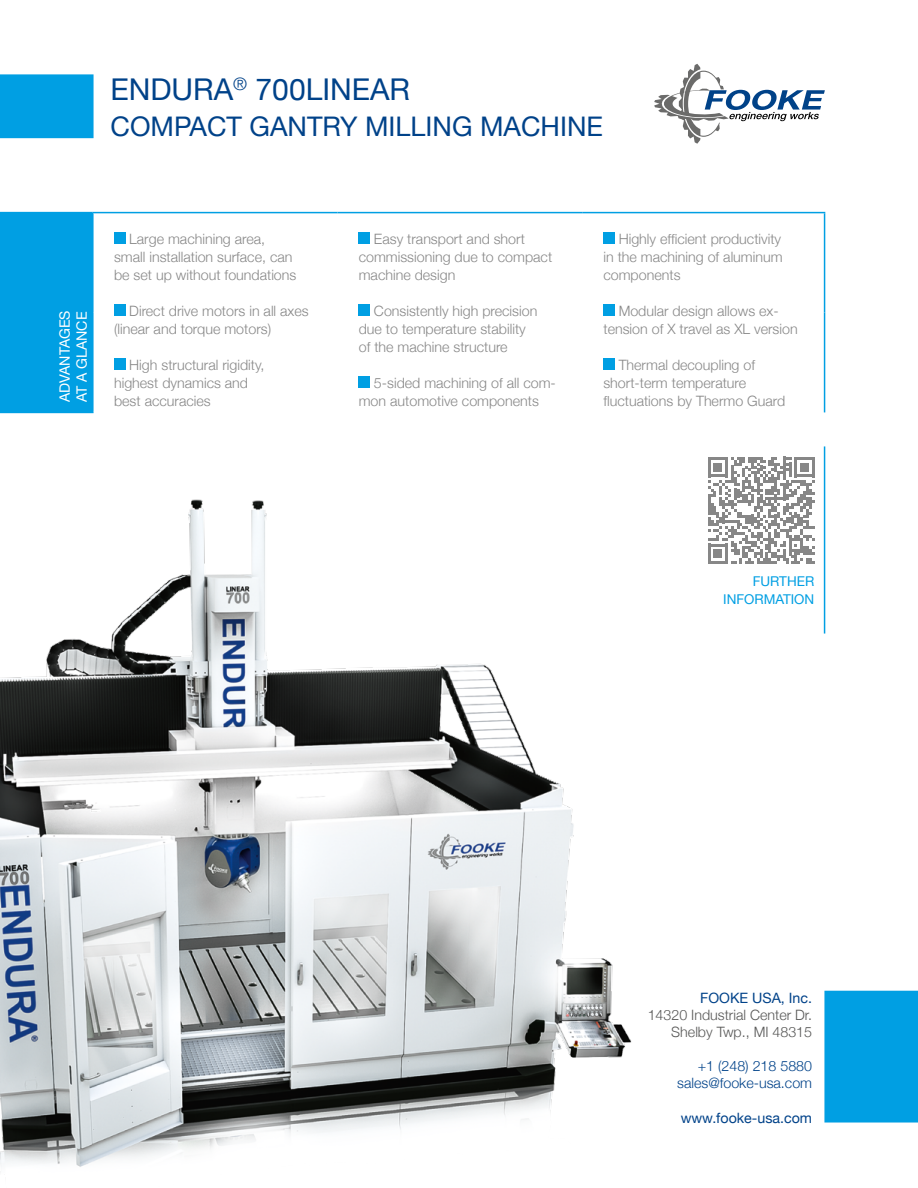
<style>
.page{position:relative;width:918px;height:1188px;background:#fff}
.page>*{position:absolute;margin:0;border:0;box-sizing:border-box;transform-origin:0 0}
.t1{font:30px "Helvetica Neue";color:#004289}
.t2{font:27px "Helvetica Neue";color:#004289}
.t3{font:300 14.25px/18px "Helvetica Neue";color:#878787}
.t4{font:300 14.25px/17.1px "Helvetica Neue";color:#575756;text-align:right}
.t5{font:300 14.25px/17.1px "Helvetica Neue";color:#004289;text-align:right}
.t6{font:14.25px "Helvetica Neue";color:#004289}
.t7{font:14.25px/17.1px "Helvetica Neue";color:#fff}
.t8{font:13.5px/18px "Helvetica Neue";color:#009fe3;text-align:right}
</style>
<div class="page">
<svg style="left:654px;top:64px;width:171px;height:80px"></svg>
<div style="left:824px;top:991px;width:94px;height:132px;background:#009fe3"></div>
<img style="left:0;top:499px;width:632px;height:668px">
<div style="left:0;top:74px;width:94px;height:64px;background:#009fe3"></div>
<div style="left:0;top:213px;width:93px;height:199px;background:#009fe3"></div>
<hr style="left:93px;top:212px;width:245px;height:1px;background:#009fe3">
<hr style="left:338px;top:212px;width:244px;height:1px;background:#009fe3">
<hr style="left:582px;top:212px;width:243px;height:1px;background:#009fe3">
<hr style="left:824px;top:213px;width:1px;height:100px;background:#009fe3">
<hr style="left:824px;top:313px;width:1px;height:99px;background:#009fe3">
<hr style="left:824px;top:446px;width:1px;height:188px;background:#009fe3">
<hr style="left:92px;top:213px;width:2px;height:100px;background:#009fe3">
<hr style="left:92px;top:313px;width:2px;height:99px;background:#009fe3">
<hr style="left:0;top:212px;width:93px;height:1px;background:#009fe3">
<hr style="left:0;top:412px;width:94px;height:1px;background:#009fe3">
<div style="left:114px;top:233px;width:11px;height:11px;background:#009fe3"></div>
<div style="left:114px;top:305px;width:11px;height:11px;background:#009fe3"></div>
<div style="left:114px;top:359px;width:11px;height:11px;background:#009fe3"></div>
<div style="left:359px;top:233px;width:11px;height:11px;background:#009fe3"></div>
<div style="left:359px;top:305px;width:11px;height:11px;background:#009fe3"></div>
<div style="left:359px;top:377px;width:11px;height:11px;background:#009fe3"></div>
<div style="left:603px;top:233px;width:12px;height:11px;background:#009fe3"></div>
<div style="left:603px;top:305px;width:12px;height:11px;background:#009fe3"></div>
<div style="left:603px;top:359px;width:12px;height:11px;background:#009fe3"></div>
<svg style="left:708px;top:457px;width:107px;height:107px"></svg>
<h1 class="t1" style="left:111px;top:67px;width:301px">ENDURA<sup>®</sup> 700LINEAR</h1>
<h2 class="t2" style="left:111px;top:107px;width:494px">COMPACT GANTRY MILLING MACHINE</h2>
<p class="t7" style="left:57px;top:402px;width:93px;rotate:-90deg">ADVANTAGES<br>AT A GLANCE</p>
<p class="t3" style="left:114px;top:229px;width:184px;text-indent:15px">Large machining area, small installation surface, can be set up without foundations</p>
<p class="t3" style="left:114px;top:301px;width:196px;text-indent:15px">Direct drive motors in all axes (linear and torque motors)</p>
<p class="t3" style="left:114px;top:355px;width:152px;text-indent:15px">High structural rigidity, highest dynamics and best accuracies</p>
<p class="t3" style="left:359px;top:229px;width:195px;text-indent:15px">Easy transport and short commissioning due to compact machine design</p>
<p class="t3" style="left:359px;top:301px;width:180px;text-indent:15px">Consistently high precision due to temperature stability of the machine structure</p>
<p class="t3" style="left:359px;top:373px;width:199px;text-indent:15px">5-sided machining of all com&shy;mon automotive components</p>
<p class="t3" style="left:603px;top:229px;width:181px;text-align:justify;text-indent:15px">Highly efficient productivity in the machining of aluminum components</p>
<p class="t3" style="left:603px;top:301px;width:196px;text-align:center">Modular design allows ex&shy;tension of X travel as XL version</p>
<p class="t3" style="left:603px;top:355px;width:183px;text-indent:15px">Thermal decoupling of short-term temperature fluctuations by Thermo Guard</p>
<p class="t8" style="left:723px;top:573px;width:93px">FURTHER<br>INFORMATION</p>
<p class="t6" style="left:700px;top:987px;width:113px">FOOKE USA, Inc.</p>
<p class="t4" style="left:648px;top:1005px;width:166px">14320 Industrial Center Dr.<br>Shelby Twp., MI 48315</p>
<p class="t5" style="left:677px;top:1057px;width:136px">+1 (248) 218 5880 sales@fooke-usa.com</p>
<p class="t6" style="left:681px;top:1107px;width:133px">www.fooke-usa.com</p>
</div>
